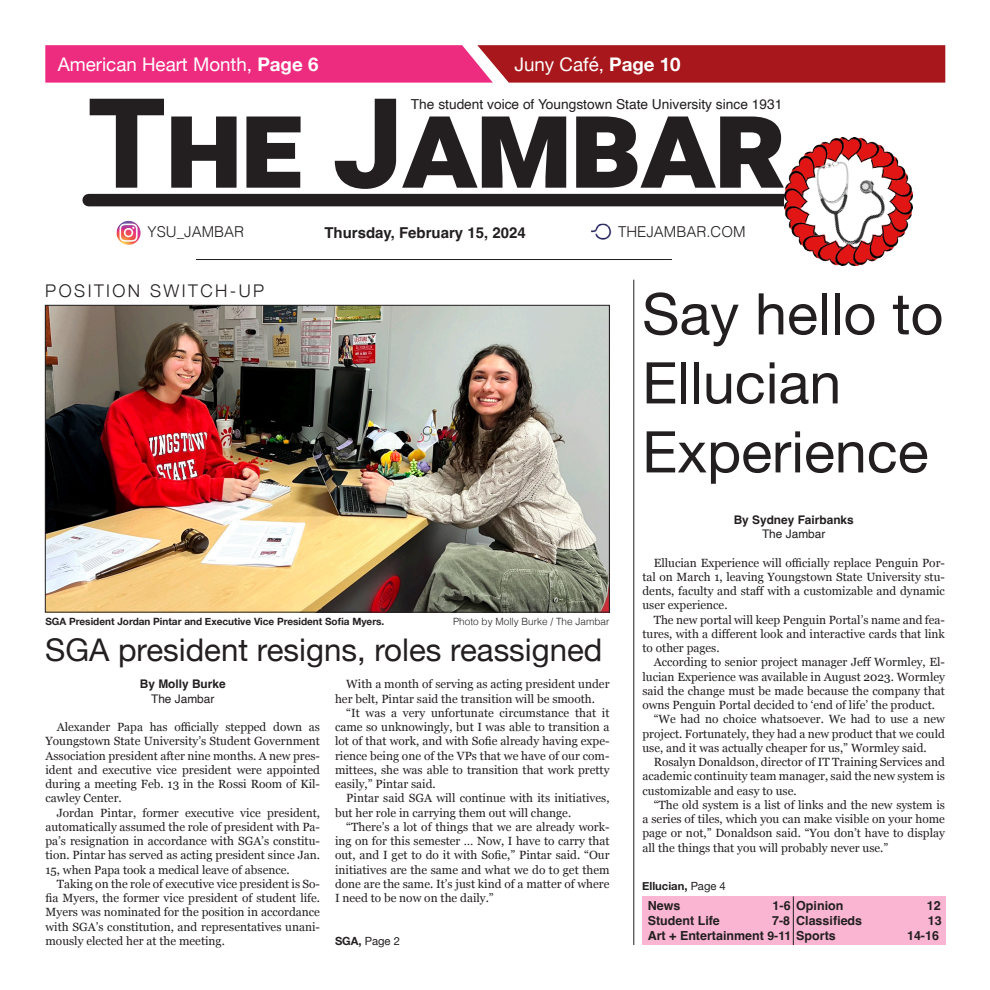
<style>
.page{position:relative;width:990px;height:990px;background:#fff}
.page>*{position:absolute;margin:0;border:0;box-sizing:border-box;transform-origin:0 0}
.Headline{font:57.5px/69px "Helvetica Neue";color:#231f20}
.Headline-2{font:31.25px "Helvetica Neue";color:#231f20}
.Box_head{font:18.75px "Helvetica Neue";color:#fff}
.Kicker{font:300 17.5px "Helvetica Neue";letter-spacing:.14em;color:#231f20}
.t1{font:700 15px "Helvetica";color:#231f20}
.t2{font:300 15px "Helvetica";color:#231f20}
.t3{font:13.75px "Helvetica";color:#231f20}
.Byline{font:700 12.5px/15px "Helvetica";color:#231f20;text-align:right}
.Body_copy{font:11.88px/14.2px "Georgia";color:#231f20;text-align:justify}
.Byline-2{font:700 11.88px "Helvetica";color:#231f20}
.t4{font:11.88px "Helvetica";color:#231f20}
.t5{font:700 11.25px "Helvetica Neue";color:#231f20}
.t6{font:11.25px "Helvetica Neue";color:#231f20}
.Cutline{font:700 10px "Helvetica Neue";color:#231f20}
.Photo_credit{font:300 10px "Helvetica";color:#231f20}
.s1{font-weight:700}
.s2{font-weight:400}
.s3{font-size:12.25px}
</style>
<div class="page">
<svg style="left:90px;top:99px;width:74px;height:35px"></svg>
<svg style="left:171px;top:117px;width:66px;height:17px"></svg>
<svg style="left:246px;top:117px;width:55px;height:17px"></svg>
<svg style="left:374px;top:99px;width:22px;height:35px"></svg>
<svg style="left:423px;top:117px;width:143px;height:17px"></svg>
<svg style="left:576px;top:117px;width:205px;height:17px"></svg>
<svg style="left:82px;top:134px;width:780px;height:132px"></svg>
<hr style="left:196px;top:259px;width:476px;height:1px;background:#231f20">
<svg style="left:45px;top:45px;width:900px;height:38px;background:#cb2851"></svg>
<hr style="left:634px;top:280px;width:1px;height:665px;background:#231f20">
<div style="left:642px;top:896px;width:303px;height:49px;background:#f9b5d2"></div>
<hr style="left:793px;top:896px;width:1px;height:49px;background:#231f20">
<img style="left:47px;top:307px;width:561px;height:303px">
<div style="left:45px;top:305px;width:565px;height:307px;border:1px solid #231f20"></div>
<img style="left:117px;top:221px;width:24px;height:24px;border-radius:12px">
<img style="left:589px;top:217px;width:27px;height:28px">
<img style="left:784px;top:137px;width:129px;height:128px">
<img style="left:801px;top:147px;width:95px;height:102px">
<p class="Box_head" style="left:58px;top:50px;width:262px">American Heart Month, <span class="s1">Page 6</span></p>
<p class="Box_head" style="left:514px;top:50px;width:168px">Juny Café, <span class="s1">Page 10</span></p>
<p class="t3" style="left:411px;top:94px;width:373px">The student voice of Youngstown State University since 1931</p>
<p class="t2" style="left:148px;top:219px;width:98px">YSU_JAMBAR</p>
<p class="t2" style="left:618px;top:219px;width:129px">THEJAMBAR.COM</p>
<p class="t1" style="left:324px;top:223px;width:203px">Thursday, February 15, 2024</p>
<p class="Kicker" style="left:45px;top:276px;width:220px">POSITION SWITCH-UP</p>
<p class="Cutline" style="left:46px;top:613px;width:340px">SGA President Jordan Pintar and Executive Vice President Sofia Myers.</p>
<p class="Photo_credit" style="left:453px;top:613px;width:158px">Photo by Molly Burke / The Jambar</p>
<p class="Headline-2" style="left:45px;top:627px;width:559px">SGA president resigns, roles reassigned</p>
<p class="Byline-2" style="left:140px;top:677px;width:87px">By Molly Burke</p>
<p class="t4" style="left:151px;top:689px;width:65px">The Jambar</p>
<p class="Body_copy" style="left:46px;top:719px;width:276px;text-indent:11px">Alexander Papa has officially stepped down as Youngstown State University’s Student Government Association president after nine months. A new pres&shy;ident and executive vice president were appointed during a meeting Feb. 13 in the Rossi Room of Kil&shy;cawley Center.</p>
<p class="Body_copy" style="left:46px;top:805px;width:276px;text-indent:11px">Jordan Pintar, former executive vice president, automatically assumed the role of president with Pa&shy;pa’s resignation in accordance with SGA’s constitu&shy;tion. Pintar has served as acting president since Jan.<br>15, when Papa took a medical leave of absence.</p>
<p class="Body_copy" style="left:46px;top:876px;width:276px;text-indent:11px">Taking on the role of executive vice president is So&shy;fia Myers, the former vice president of student life.<br>Myers was nominated for the position in accordance with SGA’s constitution, and representatives unani&shy;mously elected her at the meeting.</p>
<p class="Body_copy" style="left:335px;top:677px;width:276px;text-indent:11px">With a month of serving as acting president under her belt, Pintar said the transition will be smooth.</p>
<p class="Body_copy" style="left:335px;top:705px;width:276px;text-indent:11px">“It was a very unfortunate circumstance that it came so unknowingly, but I was able to transition a lot of that work, and with Sofie already having expe&shy;rience being one of the VPs that we have of our com&shy;mittees, she was able to transition that work pretty easily,” Pintar said.</p>
<p class="Body_copy" style="left:335px;top:791px;width:276px;text-indent:11px">Pintar said SGA will continue with its initiatives, but her role in carrying them out will change.</p>
<p class="Body_copy" style="left:335px;top:819px;width:276px;text-indent:11px">“There’s a lot of things that we are already work&shy;ing on for this semester … Now, I have to carry that out, and I get to do it with Sofie,” Pintar said. “Our initiatives are the same and what we do to get them done are the same. It’s just kind of a matter of where I need to be now on the daily.”</p>
<p class="t6" style="left:335px;top:933px;width:67px"><span class="s1">SGA,</span> Page 2</p>
<p class="Headline" style="left:642px;top:283px;width:303px">Say hello to<br>Ellucian</p>
<p class="Headline" style="left:642px;top:421px;width:288px">Experience</p>
<p class="Byline-2" style="left:734px;top:513px;width:122px">By Sydney Fairbanks</p>
<p class="t4" style="left:762px;top:525px;width:65px">The Jambar</p>
<p class="Body_copy" style="left:642px;top:555px;width:304px;text-indent:11px">Ellucian Experience will officially replace Penguin Por&shy;tal on March 1, leaving Youngstown State University stu&shy;dents, faculty and staff with a customizable and dynamic user experience.</p>
<p class="Body_copy" style="left:642px;top:612px;width:304px;text-indent:11px">The new portal will keep Penguin Portal’s name and fea&shy;tures, with a different look and interactive cards that link to other pages.</p>
<p class="Body_copy" style="left:642px;top:655px;width:304px;text-indent:11px">According to senior project manager Jeff Wormley, El&shy;lucian Experience was available in August 2023. Wormley said the change must be made because the company that owns Penguin Portal decided to ‘end of life’ the product.</p>
<p class="Body_copy" style="left:642px;top:712px;width:304px;text-indent:11px">“We had no choice whatsoever. We had to use a new project. Fortunately, they had a new product that we could use, and it was actually cheaper for us,” Wormley said.</p>
<p class="Body_copy" style="left:642px;top:754px;width:304px;text-indent:11px">Rosalyn Donaldson, director of IT Training Services and academic continuity team manager, said the new system is customizable and easy to use.</p>
<p class="Body_copy" style="left:642px;top:797px;width:304px;text-indent:11px">“The old system is a list of links and the new system is a series of tiles, which you can make visible on your home page or not,” Donaldson said. “You don’t have to display all the things that you will probably never use.”</p>
<p class="t5" style="left:642px;top:877px;width:85px">Ellucian, <span class="s2">Page 4</span></p>
<p class="Byline" style="left:648px;top:899px;width:34px">News</p>
<p class="Byline" style="left:773px;top:899px;width:72px">1-6 Opinion</p>
<p class="Byline" style="left:648px;top:914px;width:74px">Student Life</p>
<p class="Byline" style="left:772px;top:914px;width:20px">7-8</p>
<p class="Byline" style="left:648px;top:929px;width:190px">Art + Entertainment <span class="s3">9-11</span> Sports</p>
<p class="Byline" style="left:927px;top:899px;width:15px">12</p>
<p class="Byline" style="left:796px;top:914px;width:68px">Classifieds</p>
<p class="Byline" style="left:907px;top:914px;width:36px">13<br>14-16</p>
</div>
